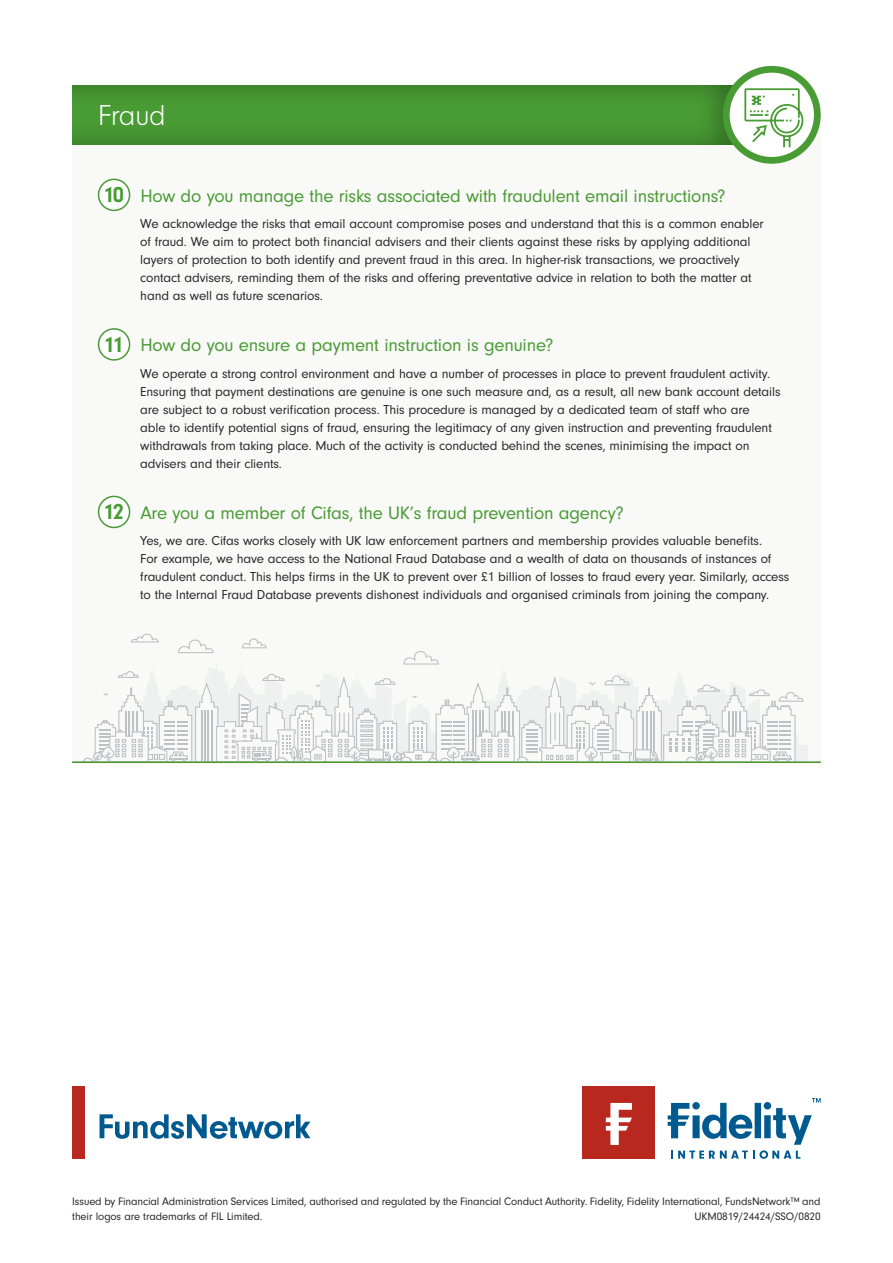
<style>
.page{position:relative;width:893px;height:1263px;background:#fff}
.page>*{position:absolute;margin:0;border:0;box-sizing:border-box;transform-origin:0 0}
.t1{font:300 30px "Neuzeit Gro";letter-spacing:-.015em;color:#fff}
.t2{font:18.75px "Neuzeit Gro";letter-spacing:-.01em;color:#499b34}
.t3{font:13.5px/18px "Neuzeit Gro";letter-spacing:-.01em;color:#29292d}
.t4{font:11.25px/15px "Neuzeit Gro";letter-spacing:-.01em;color:#29292d}
.s1{font-weight:700;font-size:22.5px}
</style>
<div class="page">
<div style="left:72px;top:1086px;width:13px;height:73px;background:#b8281f"></div>
<svg style="left:100px;top:1114px;width:210px;height:25px"></svg>
<div style="left:583px;top:1086px;width:72px;height:73px;background:#b8281f"></div>
<svg style="left:606px;top:1103px;width:26px;height:42px"></svg>
<svg style="left:668px;top:1098px;width:153px;height:61px"></svg>
<div style="left:72px;top:115px;width:749px;height:648px;background:#f9f9f8"></div>
<div style="left:99px;top:179px;width:31px;height:31px;background:#fff;border-radius:50%"></div>
<div style="left:98px;top:179px;width:32px;height:32px;border:2px solid #499b34;border-radius:50%"></div>
<div style="left:99px;top:329px;width:31px;height:31px;background:#fff;border-radius:50%"></div>
<div style="left:98px;top:328px;width:32px;height:33px;border:2px solid #499b34;border-radius:50%"></div>
<div style="left:99px;top:496px;width:31px;height:31px;background:#fff;border-radius:50%"></div>
<div style="left:98px;top:496px;width:32px;height:32px;border:2px solid #499b34;border-radius:50%"></div>
<svg style="left:83px;top:634px;width:721px;height:127px"></svg>
<div style="left:60px;top:73px;width:704px;height:73px;background:#000;opacity:.3"></div>
<hr style="left:72px;top:761px;width:749px;height:2px;background:#499b34">
<svg style="left:726px;top:69px;width:91px;height:91px"></svg>
<svg style="left:743px;top:87px;width:61px;height:62px"></svg>
<div style="left:723px;top:66px;width:98px;height:98px;border:7px solid #499b34;border-radius:50%"></div>
<h1 class="t1" style="left:98px;top:99px;width:70px">Fraud</h1>
<h2 class="t2" style="left:103px;top:185px;width:624px"><span class="s1">10</span> How do you manage the risks associated with fraudulent email instructions?</h2>
<p class="t3" style="left:140px;top:215px;width:625px">We acknowledge the risks that email account compromise poses and understand that this is a common enabler of fraud. We aim to protect both financial advisers and their clients against these risks by applying additional layers of protection to both identify and prevent fraud in this area. In higher-risk transactions, we proactively contact advisers, reminding them of the risks and offering preventative advice in relation to both the matter at hand as well as future scenarios.</p>
<h2 class="t2" style="left:103px;top:335px;width:451px"><span class="s1">11</span> How do you ensure a payment instruction is genuine?</h2>
<p class="t3" style="left:140px;top:364px;width:642px">We operate a strong control environment and have a number of processes in place to prevent fraudulent activity.<br>Ensuring that payment destinations are genuine is one such measure and, as a result, all new bank account details are subject to a robust verification process. This procedure is managed by a dedicated team of staff who are<br>able to identify potential signs of fraud, ensuring the legitimacy of any given instruction and preventing fraudulent withdrawals from taking place. Much of the activity is conducted behind the scenes, minimising the impact on advisers and their clients.</p>
<h2 class="t2" style="left:103px;top:502px;width:522px"><span class="s1">12</span> Are you a member of Cifas, the UK’s fraud prevention agency?</h2>
<p class="t3" style="left:140px;top:532px;width:651px">Yes, we are. Cifas works closely with UK law enforcement partners and membership provides valuable benefits.<br>For example, we have access to the National Fraud Database and a wealth of data on thousands of instances of fraudulent conduct. This helps firms in the UK to prevent over £1 billion of losses to fraud every year. Similarly, access to the Internal Fraud Database prevents dishonest individuals and organised criminals from joining the company.</p>
<p class="t4" style="left:72px;top:1193px;width:750px">Issued by Financial Administration Services Limited, authorised and regulated by the Financial Conduct Authority. Fidelity, Fidelity International, FundsNetwork™ and their logos are trademarks of FIL Limited.</p>
<p class="t4" style="left:695px;top:1208px;width:128px">UKM0819/24424/SSO/0820</p>
</div>
